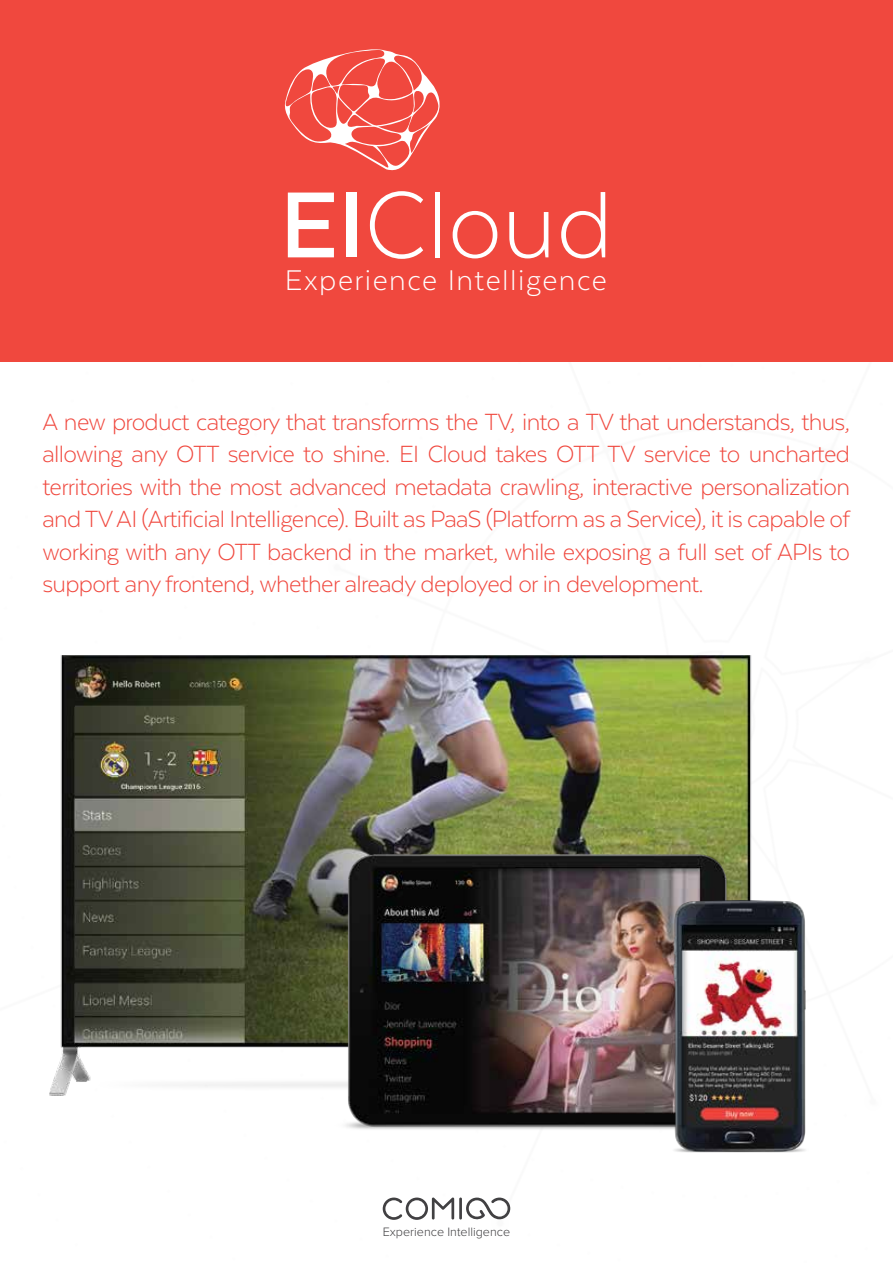
<style>
.page{position:relative;width:893px;height:1263px;background:#fff}
.page>*{position:absolute;margin:0;border:0;box-sizing:border-box;transform-origin:0 0}
.t1{font:300 108px "Texta";color:#fff}
.t2{font:300 32.85px "Texta";letter-spacing:.045em;color:#fff}
.t3{font:300 27px/32.4px "Texta";letter-spacing:-.025em;color:#f0483e;text-align:justify}
.t4{font:300 12.6px "Proxima Nova";color:#414042}
.s1{font-weight:700}
</style>
<div class="page">
<div style="left:0;top:0;width:893px;height:362px;background:#f0483e"></div>
<hr style="left:459px;top:1197px;width:3px;height:22px;background:#414042">
<svg style="left:383px;top:1197px;width:71px;height:23px"></svg>
<svg style="left:466px;top:1197px;width:44px;height:23px"></svg>
<img style="left:50px;top:655px;width:712px;height:441px">
<img style="left:335px;top:854px;width:404px;height:276px">
<img style="left:671px;top:901px;width:135px;height:252px">
<svg style="left:284px;top:49px;width:156px;height:122px"></svg>
<h1 class="t1" style="left:280px;top:169px;width:335px"><span class="s1">EI</span>Cloud</h1>
<p class="t2" style="left:285px;top:264px;width:323px">Experience Intelligence</p>
<p class="t3" style="left:42px;top:405px;width:809px">A new product category that transforms the TV, into a TV that understands, thus, allowing any OTT service to shine. EI Cloud takes OTT TV service to uncharted territories with the most advanced metadata crawling, interactive personalization and TV AI (Artificial Intelligence). Built as PaaS (Platform as a Service), it is capable of working with any OTT backend in the market, while exposing a full set of APIs to support any frontend, whether already deployed or in development.</p>
<p class="t4" style="left:383px;top:1224px;width:129px">Experience Intelligence</p>
</div>
